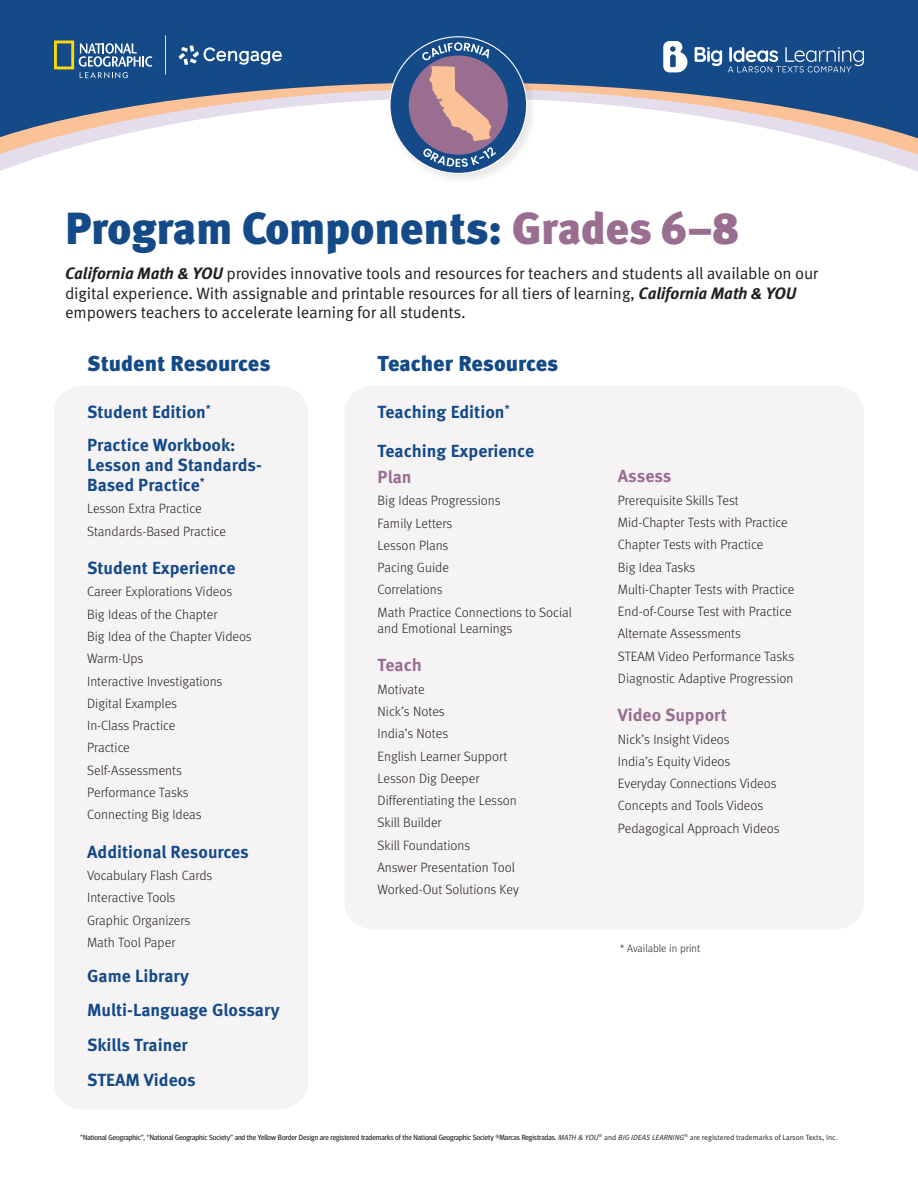
<style>
.page{position:relative;width:918px;height:1188px;background:#fff}
.page>*{position:absolute;margin:0;border:0;box-sizing:border-box;transform-origin:0 0}
.t1{font:900 45px "Meta Pro";letter-spacing:-.01em;color:#144a88}
.Subhead{font:900 21.6px "Meta Pro";letter-spacing:-.005em;color:#144a88}
.Program_Resources_-_Title{font:700 17.55px/20.2px "Meta Pro";color:#144a88}
.Program_Resources_-_Title_more_space_abo{font:700 17.55px "Meta Pro";color:#144a88}
.Program_Resources_-_Title_more_space_abo-2{font:700 17.55px "Meta Pro";color:#996e91}
.Normal__Web{font:16.5px/19.5px "Meta Pro Norm";letter-spacing:-.01em;color:#231f20}
.Prog_res_text{font:300 13.5px/16.2px "Meta Pro";color:#231f20}
.Prog_res_text-2{font:300 10.8px "Meta Pro";color:#231f20}
.t2{font:7.5px "Meta Head Pro";color:#231f20}
.s1{color:#996e91}
.s2{font-family:"Meta Pro";font-weight:700;font-style:italic}
.s3{font-family:"Meta Pro Norm Ita"}
.s4{font-family:"Meta Pro Norm"}
</style>
<div class="page">
<svg style="left:0;top:144px;width:918px;height:17px"></svg>
<svg style="left:0;top:0;width:918px;height:144px;fill:#144a88"></svg>
<div style="left:388px;top:35px;width:150px;height:150px;background:#231f20;opacity:.1"></div>
<div style="left:391px;top:37px;width:135px;height:136px;background:#144a88;border-radius:50%"></div>
<div style="left:409px;top:56px;width:99px;height:99px;background:#996e91;border-radius:50%"></div>
<svg style="left:422px;top:42px;width:70px;height:99px"></svg>
<svg style="left:423px;top:147px;width:73px;height:20px"></svg>
<svg style="left:165px;top:35px;width:1px;height:40px"></svg>
<svg style="left:54px;top:41px;width:98px;height:37px;background:#4e7495"></svg>
<svg style="left:179px;top:46px;width:103px;height:19px"></svg>
<svg style="left:663px;top:41px;width:24px;height:31px"></svg>
<svg style="left:695px;top:47px;width:27px;height:19px"></svg>
<svg style="left:728px;top:47px;width:136px;height:25px;background:#4a73a3"></svg>
<div style="left:54px;top:386px;width:254px;height:723px;background:#f6f3f5;border-radius:27px"></div>
<div style="left:345px;top:386px;width:519px;height:543px;background:#f6f3f5;border-radius:27px"></div>
<p class="t1" style="left:65px;top:192px;width:675px">Program Components: <span class="s1">Grades 6–8</span></p>
<p class="Normal__Web" style="left:65px;top:263px;width:755px"><span class="s2">California Math &amp; YOU</span> provides innovative tools and resources for teachers and students all available on our digital experience. With assignable and printable resources for all tiers of learning, <span class="s2">California Math &amp; YOU </span>empowers teachers to accelerate learning for all students.</p>
<p class="Subhead" style="left:87px;top:346px;width:185px">Student Resources</p>
<p class="Subhead" style="left:378px;top:346px;width:182px">Teacher Resources</p>
<p class="Program_Resources_-_Title" style="left:87px;top:401px;width:125px">Student Edition<sup>*</sup></p>
<p class="Program_Resources_-_Title" style="left:87px;top:433px;width:176px">Practice Workbook:<br>Lesson and Standards-<br>Based Practice<sup>*</sup></p>
<p class="Prog_res_text" style="left:87px;top:500px;width:116px">Lesson Extra Practice</p>
<p class="Prog_res_text" style="left:87px;top:522px;width:140px">Standards-Based Practice</p>
<p class="Program_Resources_-_Title_more_space_abo" style="left:87px;top:554px;width:150px">Student Experience</p>
<p class="Prog_res_text" style="left:87px;top:583px;width:147px">Career Explorations Videos</p>
<p class="Prog_res_text" style="left:87px;top:605px;width:132px">Big Ideas of the Chapter</p>
<p class="Prog_res_text" style="left:87px;top:628px;width:166px">Big Idea of the Chapter Videos</p>
<p class="Prog_res_text" style="left:87px;top:650px;width:58px">Warm-Ups</p>
<p class="Prog_res_text" style="left:87px;top:672px;width:137px">Interactive Investigations</p>
<p class="Prog_res_text" style="left:87px;top:694px;width:91px">Digital Examples</p>
<p class="Prog_res_text" style="left:87px;top:717px;width:90px">In-Class Practice</p>
<p class="Prog_res_text" style="left:87px;top:739px;width:44px">Practice</p>
<p class="Prog_res_text" style="left:87px;top:761px;width:96px">Self-Assessments</p>
<p class="Prog_res_text" style="left:87px;top:784px;width:103px">Performance Tasks</p>
<p class="Prog_res_text" style="left:87px;top:806px;width:116px">Connecting Big Ideas</p>
<p class="Program_Resources_-_Title_more_space_abo" style="left:87px;top:838px;width:163px">Additional Resources</p>
<p class="Prog_res_text" style="left:87px;top:867px;width:127px">Vocabulary Flash Cards</p>
<p class="Prog_res_text" style="left:87px;top:889px;width:90px">Interactive Tools</p>
<p class="Prog_res_text" style="left:87px;top:911px;width:105px">Graphic Organizers</p>
<p class="Prog_res_text" style="left:87px;top:933px;width:90px">Math Tool Paper</p>
<p class="Program_Resources_-_Title" style="left:87px;top:964px;width:103px">Game Library</p>
<p class="Program_Resources_-_Title" style="left:87px;top:999px;width:194px">Multi-Language Glossary</p>
<p class="Program_Resources_-_Title" style="left:87px;top:1034px;width:102px">Skills Trainer</p>
<p class="Program_Resources_-_Title" style="left:87px;top:1068px;width:110px">STEAM Videos</p>
<p class="Program_Resources_-_Title_more_space_abo" style="left:378px;top:398px;width:134px">Teaching Edition<sup>*</sup></p>
<p class="Program_Resources_-_Title_more_space_abo" style="left:378px;top:437px;width:158px">Teaching Experience</p>
<p class="Program_Resources_-_Title_more_space_abo-2" style="left:378px;top:463px;width:36px">Plan</p>
<p class="Prog_res_text" style="left:378px;top:492px;width:124px">Big Ideas Progressions</p>
<p class="Prog_res_text" style="left:378px;top:514px;width:76px">Family Letters</p>
<p class="Prog_res_text" style="left:378px;top:536px;width:72px">Lesson Plans</p>
<p class="Prog_res_text" style="left:378px;top:559px;width:73px">Pacing Guide</p>
<p class="Prog_res_text" style="left:378px;top:581px;width:67px">Correlations</p>
<p class="Prog_res_text" style="left:378px;top:603px;width:196px">Math Practice Connections to Social and Emotional Learnings</p>
<p class="Program_Resources_-_Title_more_space_abo-2" style="left:378px;top:652px;width:46px">Teach</p>
<p class="Prog_res_text" style="left:378px;top:680px;width:49px">Motivate</p>
<p class="Prog_res_text" style="left:378px;top:703px;width:69px">Nick’s Notes</p>
<p class="Prog_res_text" style="left:378px;top:725px;width:72px">India’s Notes</p>
<p class="Prog_res_text" style="left:378px;top:747px;width:131px">English Learner Support</p>
<p class="Prog_res_text" style="left:378px;top:769px;width:103px">Lesson Dig Deeper</p>
<p class="Prog_res_text" style="left:378px;top:792px;width:141px">Differentiating the Lesson</p>
<p class="Prog_res_text" style="left:378px;top:814px;width:66px">Skill Builder</p>
<p class="Prog_res_text" style="left:378px;top:836px;width:94px">Skill Foundations</p>
<p class="Prog_res_text" style="left:378px;top:858px;width:139px">Answer Presentation Tool</p>
<p class="Prog_res_text" style="left:378px;top:881px;width:143px">Worked-Out Solutions Key</p>
<p class="Program_Resources_-_Title_more_space_abo-2" style="left:618px;top:463px;width:55px">Assess</p>
<p class="Prog_res_text" style="left:618px;top:491px;width:122px">Prerequisite Skills Test</p>
<p class="Prog_res_text" style="left:618px;top:514px;width:171px">Mid-Chapter Tests with Practice</p>
<p class="Prog_res_text" style="left:618px;top:536px;width:147px">Chapter Tests with Practice</p>
<p class="Prog_res_text" style="left:618px;top:558px;width:79px">Big Idea Tasks</p>
<p class="Prog_res_text" style="left:618px;top:580px;width:178px">Multi-Chapter Tests with Practice</p>
<p class="Prog_res_text" style="left:618px;top:603px;width:175px">End-of-Course Test with Practice</p>
<p class="Prog_res_text" style="left:618px;top:625px;width:125px">Alternate Assessments</p>
<p class="Prog_res_text" style="left:618px;top:647px;width:178px">STEAM Video Performance Tasks</p>
<p class="Prog_res_text" style="left:618px;top:669px;width:177px">Diagnostic Adaptive Progression</p>
<p class="Program_Resources_-_Title_more_space_abo-2" style="left:618px;top:702px;width:110px">Video Support</p>
<p class="Prog_res_text" style="left:618px;top:730px;width:113px">Nick’s Insight Videos</p>
<p class="Prog_res_text" style="left:618px;top:752px;width:114px">India’s Equity Videos</p>
<p class="Prog_res_text" style="left:618px;top:775px;width:160px">Everyday Connections Videos</p>
<p class="Prog_res_text" style="left:618px;top:797px;width:147px">Concepts and Tools Videos</p>
<p class="Prog_res_text" style="left:618px;top:819px;width:163px">Pedagogical Approach Videos</p>
<p class="Prog_res_text-2" style="left:620px;top:940px;width:82px">* Available in print</p>
<p class="t2" style="left:80px;top:1132px;width:759px">“National Geographic”, “National Geographic Society” and the Yellow Border Design are registered trademarks of the National Geographic Society ®Marcas Registradas. <span class="s3">MATH &amp; YOU</span><sup>®</sup> <span class="s4">and</span> <span class="s3">BIG IDEAS LEARNING</span><sup>®</sup> <span class="s4">are registered trademarks of Larson Texts, Inc.</span></p>
</div>
